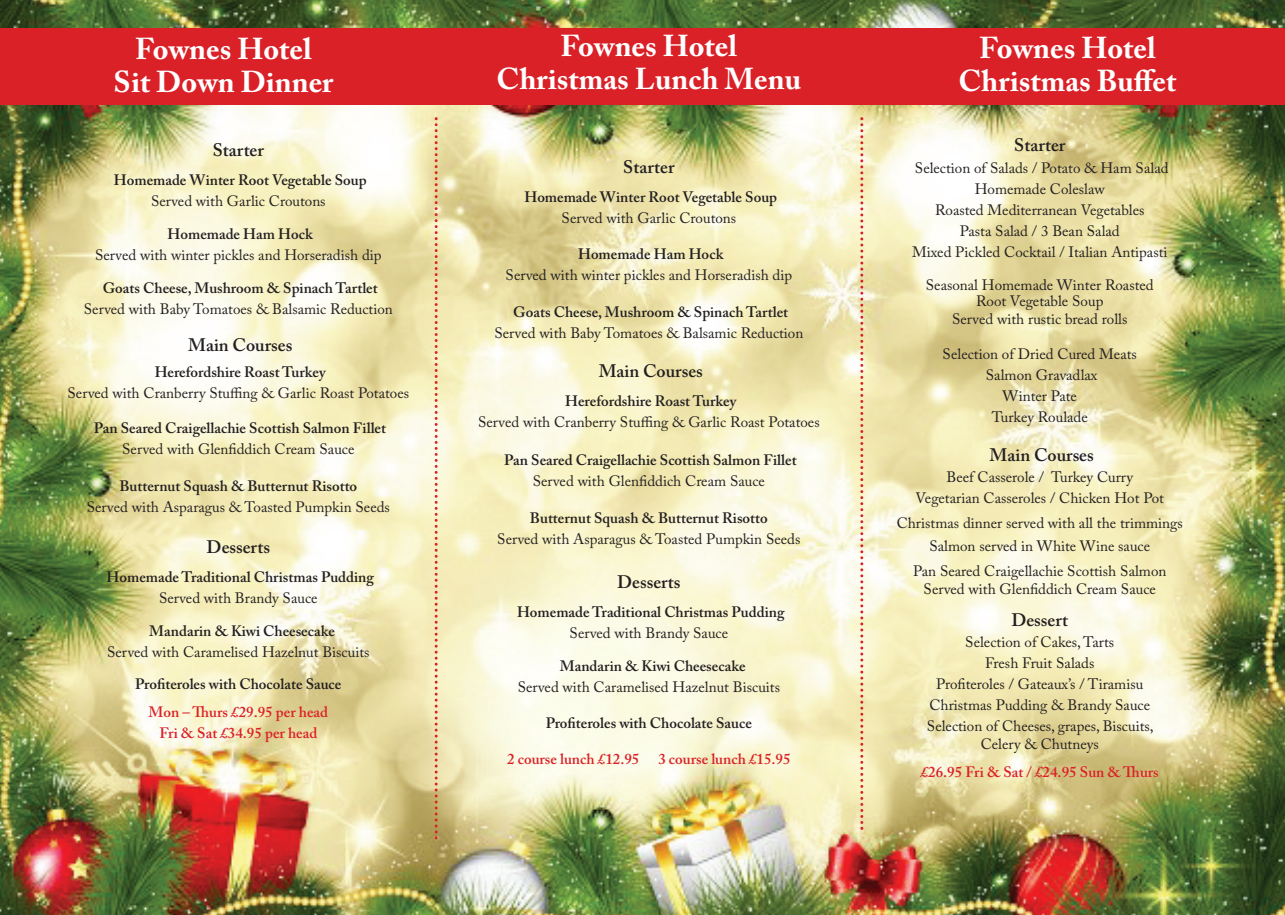
<style>
.page{position:relative;width:1285px;height:915px;background:#fff}
.page>*{position:absolute;margin:0;border:0;box-sizing:border-box;transform-origin:0 0}
.t1{font:700 30px/33px "Adobe Caslon Pro";color:#fff;text-align:center}
.t2{font:600 18px "Adobe Caslon Pro";color:#231f20}
.t3{font:15px/21px "Adobe Caslon Pro";color:#231f20;text-align:center}
.t4{font:600 15px "Adobe Caslon Pro";color:#231f20}
.t5{font:600 15px/21px "Adobe Caslon Pro";color:#db2128;text-align:center}
</style>
<div class="page">
<img style="left:0;top:0;width:1284px;height:914px">
<div style="left:0;top:28px;width:1284px;height:76px;background:#db2128"></div>
<svg style="left:434px;top:117px;width:3px;height:722px;background:#e8aa89"></svg>
<svg style="left:860px;top:117px;width:3px;height:712px;background:#eca991"></svg>
<h1 class="t1" style="left:114px;top:36px;width:221px">Fownes Hotel<br>Sit Down Dinner</h1>
<p class="t2" style="left:213px;top:143px;width:53px">Starter</p>
<p class="t4" style="left:114px;top:175px;width:254px">Homemade Winter Root Vegetable Soup</p>
<p class="t3" style="left:151px;top:193px;width:176px">Served with Garlic Croutons</p>
<p class="t4" style="left:167px;top:229px;width:147px">Homemade Ham Hock</p>
<p class="t3" style="left:95px;top:247px;width:288px">Served with winter pickles and Horseradish dip</p>
<p class="t4" style="left:103px;top:283px;width:276px">Goats Cheese, Mushroom &amp; Spinach Tartlet</p>
<p class="t3" style="left:84px;top:301px;width:310px">Served with Baby Tomatoes &amp; Balsamic Reduction</p>
<p class="t2" style="left:188px;top:338px;width:106px">Main Courses</p>
<p class="t4" style="left:155px;top:366px;width:173px">Herefordshire Roast Turkey</p>
<p class="t3" style="left:68px;top:384px;width:343px">Served with Cranberry Stuffing &amp; Garlic Roast Potatoes</p>
<p class="t4" style="left:94px;top:422px;width:294px">Pan Seared Craigellachie Scottish Salmon Fillet</p>
<p class="t3" style="left:122px;top:440px;width:234px">Served with Glenfiddich Cream Sauce</p>
<p class="t4" style="left:119px;top:480px;width:239px">Butternut Squash &amp; Butternut Risotto</p>
<p class="t3" style="left:87px;top:498px;width:304px">Served with Asparagus &amp; Toasted Pumpkin Seeds</p>
<p class="t2" style="left:207px;top:540px;width:65px">Desserts</p>
<p class="t4" style="left:107px;top:571px;width:269px">Homemade Traditional Christmas Pudding</p>
<p class="t3" style="left:159px;top:589px;width:160px">Served with Brandy Sauce</p>
<p class="t4" style="left:149px;top:625px;width:187px">Mandarin &amp; Kiwi Cheesecake</p>
<p class="t3" style="left:107px;top:643px;width:264px">Served with Caramelised Hazelnut Biscuits</p>
<p class="t4" style="left:135px;top:678px;width:207px">Profiteroles with Chocolate Sauce</p>
<p class="t5" style="left:148px;top:703px;width:181px">Mon – Thurs £29.95 per head<br>Fri &amp; Sat £34.95 per head</p>
<h1 class="t1" style="left:496px;top:33px;width:306px">Fownes Hotel<br>Christmas Lunch Menu</h1>
<h1 class="t1" style="left:958px;top:34px;width:219px">Fownes Hotel<br>Christmas Buffet</h1>
<p class="t2" style="left:623px;top:160px;width:53px">Starter</p>
<p class="t4" style="left:524px;top:192px;width:254px">Homemade Winter Root Vegetable Soup</p>
<p class="t3" style="left:561px;top:210px;width:176px">Served with Garlic Croutons</p>
<p class="t4" style="left:578px;top:249px;width:147px">Homemade Ham Hock</p>
<p class="t3" style="left:505px;top:267px;width:288px">Served with winter pickles and Horseradish dip</p>
<p class="t4" style="left:513px;top:306px;width:276px">Goats Cheese, Mushroom &amp; Spinach Tartlet</p>
<p class="t3" style="left:494px;top:324px;width:310px">Served with Baby Tomatoes &amp; Balsamic Reduction</p>
<p class="t2" style="left:598px;top:364px;width:106px">Main Courses</p>
<p class="t4" style="left:565px;top:395px;width:173px">Herefordshire Roast Turkey</p>
<p class="t3" style="left:478px;top:413px;width:343px">Served with Cranberry Stuffing &amp; Garlic Roast Potatoes</p>
<p class="t4" style="left:504px;top:454px;width:294px">Pan Seared Craigellachie Scottish Salmon Fillet</p>
<p class="t3" style="left:532px;top:472px;width:234px">Served with Glenfiddich Cream Sauce</p>
<p class="t4" style="left:530px;top:512px;width:239px">Butternut Squash &amp; Butternut Risotto</p>
<p class="t3" style="left:497px;top:530px;width:304px">Served with Asparagus &amp; Toasted Pumpkin Seeds</p>
<p class="t2" style="left:617px;top:575px;width:65px">Desserts</p>
<p class="t4" style="left:517px;top:606px;width:269px">Homemade Traditional Christmas Pudding</p>
<p class="t3" style="left:569px;top:624px;width:160px">Served with Brandy Sauce</p>
<p class="t4" style="left:560px;top:660px;width:187px">Mandarin &amp; Kiwi Cheesecake</p>
<p class="t3" style="left:517px;top:678px;width:264px">Served with Caramelised Hazelnut Biscuits</p>
<p class="t4" style="left:546px;top:717px;width:207px">Profiteroles with Chocolate Sauce</p>
<p class="t5" style="left:507px;top:750px;width:134px">2 course lunch £12.95</p>
<p class="t5" style="left:658px;top:750px;width:134px">3 course lunch £15.95</p>
<p class="t2" style="left:1014px;top:138px;width:53px">Starter</p>
<p class="t3" style="left:912px;top:159px;width:258px">Selection of Salads / Potato &amp; Ham Salad<br>Homemade Coleslaw<br>Roasted Mediterranean Vegetables<br>Pasta Salad / 3 Bean Salad<br>Mixed Pickled Cocktail / Italian Antipasti</p>
<p class="t3" style="left:925px;top:278px;width:229px;line-height:16.5px">Seasonal Homemade Winter Roasted<br>Root Vegetable Soup</p>
<p class="t3" style="left:952px;top:310px;width:177px">Served with rustic bread rolls</p>
<p class="t3" style="left:942px;top:345px;width:196px">Selection of Dried Cured Meats<br>Salmon Gravadlax<br>Winter Pate<br>Turkey Roulade</p>
<p class="t2" style="left:989px;top:448px;width:106px">Main Courses</p>
<p class="t3" style="left:915px;top:468px;width:250px">Beef Casserole / Turkey Curry<br>Vegetarian Casseroles / Chicken Hot Pot</p>
<p class="t3" style="left:896px;top:513px;width:288px;line-height:22.5px">Christmas dinner served with all the trimmings<br>Salmon served in White Wine sauce</p>
<p class="t3" style="left:913px;top:564px;width:255px;line-height:18px">Pan Seared Craigellachie Scottish Salmon<br>Served with Glenfiddich Cream Sauce</p>
<p class="t2" style="left:1011px;top:613px;width:58px">Dessert</p>
<p class="t3" style="left:926px;top:633px;width:228px">Selection of Cakes,Tarts<br>Fresh Fruit Salads<br>Profiteroles / Gateaux’s / Tiramisu<br>Christmas Pudding &amp; Brandy Sauce<br>Selection of Cheeses, grapes, Biscuits,</p>
<p class="t3" style="left:980px;top:735px;width:120px">Celery &amp; Chutneys</p>
<p class="t5" style="left:920px;top:763px;width:239px">£26.95 Fri &amp; Sat / £24.95 Sun &amp; Thurs</p>
</div>
